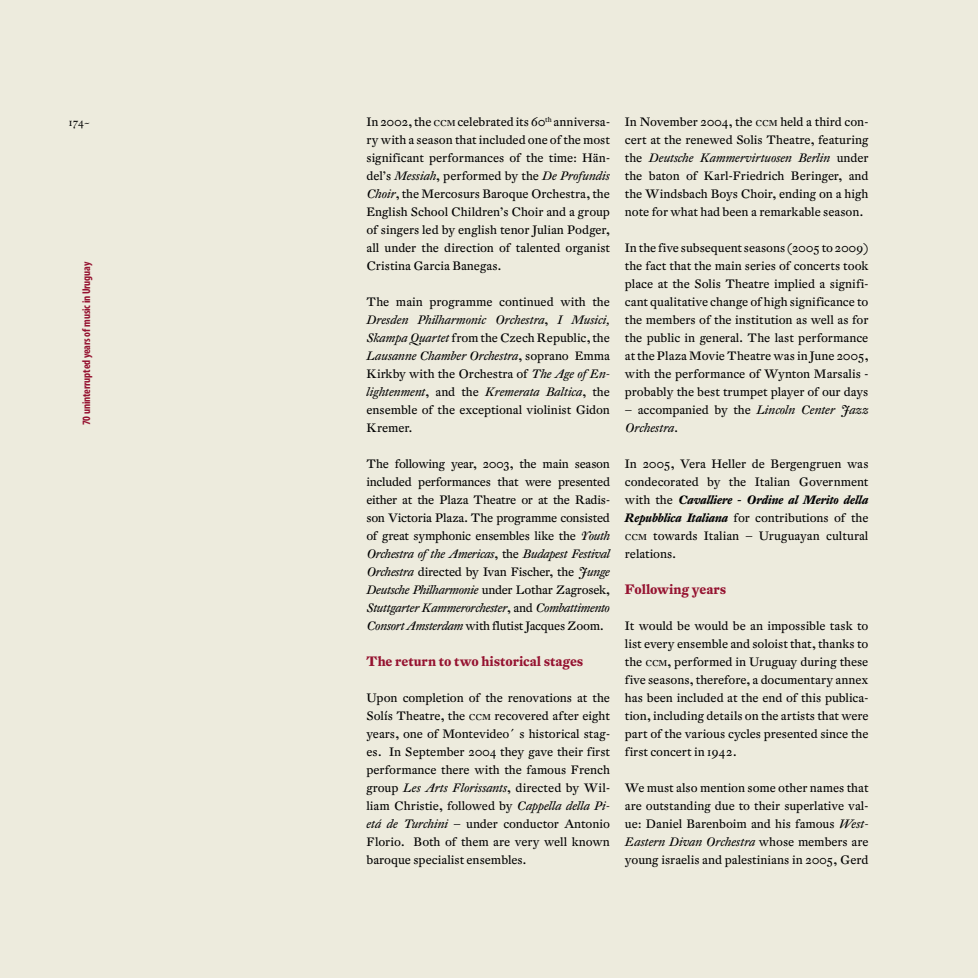
<style>
.page{position:relative;width:978px;height:978px;background:#edebdd}
.page>*{position:absolute;margin:0;border:0;box-sizing:border-box;transform-origin:0 0}
.t1{font:700 13.5px "DTL Fleischmann T";color:#951230}
.t2{font:12px/18px "DTL Fleischmann ST";letter-spacing:-.005em;color:#000;text-align:justify}
.t3{font:italic 12px/18px "DTL Fleischmann ST";color:#000}
.t4{font:700 condensed 11.25px "Myriad Pro";letter-spacing:-.01em;color:#951230}
.t5{font:10.5px "DTL Fleischmann ST";color:#000}
.s1{font-size:8.4px}
.s2{font-style:italic}
.s3{font-style:normal}
.s4{font-weight:700;font-style:italic}
</style>
<div class="page">
<p class="t5" style="left:69px;top:116px;width:23px">174~</p>
<p class="t4" style="left:79px;top:425px;width:165px;rotate:-90deg">70 uninterrupted years of music in Uruguay</p>
<p class="t2" style="left:366px;top:113px;width:245px">In 2002, the <span class="s1">CCM</span> celebrated its 60<sup>th</sup> anniversa&shy;ry with a season that included one of the most significant performances of the time: Hän&shy;del’s <span class="s2">Messiah</span>, performed by the <span class="s2">De Profundis Choir</span>, the Mercosurs Baroque Orchestra, the English School Children’s Choir and a group of singers led by english tenor Julian Podger, all under the direction of talented organist Cristina Garcia Banegas.</p>
<p class="t2" style="left:366px;top:293px;width:245px">The main programme continued with the <span class="s2">Dresden Philharmonic Orchestra</span>, <span class="s2">I Musici, Skampa Quartet</span> from the Czech Republic, the <span class="s2">Lausanne Chamber Orchestra</span>, soprano Emma Kirkby with the Orchestra of <span class="s2">The Age of En&shy;lightenment</span>, and the <span class="s2">Kremerata Baltica</span>, the ensemble of the exceptional violinist Gidon Kremer.</p>
<p class="t2" style="left:366px;top:455px;width:245px">The following year, 2003, the main season included performances that were presented either at the Plaza Theatre or at the Radis&shy;son Victoria Plaza. The programme consisted of great symphonic ensembles like the <span class="s2">Youth Orchestra of the Americas</span>, the <span class="s2">Budapest Festival Orchestra</span> directed by Ivan Fischer, the <span class="s2">Junge Deutsche Philharmonie</span> under Lothar Zagrosek, <span class="s2">Stuttgarter Kammerorchester</span>, and <span class="s2">Combattimento Consort Amsterdam</span> with flutist Jacques Zoom.</p>
<p class="t1" style="left:366px;top:653px;width:218px">The return to two historical stages</p>
<p class="t2" style="left:366px;top:689px;width:245px">Upon completion of the renovations at the Solís Theatre, the <span class="s1">CCM</span> recovered after eight years, one of Montevideo´ s historical stag&shy;es. In September 2004 they gave their first performance there with the famous French group <span class="s2">Les Arts Florissants</span>, directed by Wil&shy;liam Christie, followed by <span class="s2">Cappella della Pi&shy;etá de Turchini</span> – under conductor Antonio Florio. Both of them are very well known baroque specialist ensembles.</p>
<p class="t2" style="left:625px;top:113px;width:245px">In November 2004, the <span class="s1">CCM</span> held a third con&shy;cert at the renewed Solis Theatre, featuring the <span class="s2">Deutsche Kammervirtuosen Berlin</span> under the baton of Karl-Friedrich Beringer, and the Windsbach Boys Choir, ending on a high note for what had been a remarkable season.</p>
<p class="t2" style="left:625px;top:239px;width:245px">In the five subsequent seasons (2005 to 2009) the fact that the main series of concerts took place at the Solis Theatre implied a signifi&shy;cant qualitative change of high significance to the members of the institution as well as for the public in general. The last performance at the Plaza Movie Theatre was in June 2005, with the performance of Wynton Marsalis - probably the best trumpet player of our days</p>
<p class="t3" style="left:625px;top:401px;width:245px"><span class="s3">– accompanied by the</span> Lincoln Center Jazz<br>Orchestra<span class="s3">.</span></p>
<p class="t2" style="left:625px;top:455px;width:245px">In 2005, Vera Heller de Bergengruen was condecorated by the Italian Government with the <span class="s4">Cavalliere - Ordine al Merito della Repubblica Italiana</span> for contributions of the <span class="s1">CCM</span> towards Italian – Uruguayan cultural relations.</p>
<p class="t1" style="left:625px;top:581px;width:103px">Following years</p>
<p class="t2" style="left:625px;top:617px;width:245px">It would be would be an impossible task to list every ensemble and soloist that, thanks to the <span class="s1">CCM</span>, performed in Uruguay during these five seasons, therefore, a documentary annex has been included at the end of this publica&shy;tion, including details on the artists that were part of the various cycles presented since the first concert in 1942.</p>
<p class="t2" style="left:625px;top:779px;width:245px">We must also mention some other names that are outstanding due to their superlative val&shy;ue: Daniel Barenboim and his famous <span class="s2">West-Eastern Divan Orchestra</span> whose members are young israelis and palestinians in 2005, Gerd</p>
</div>
